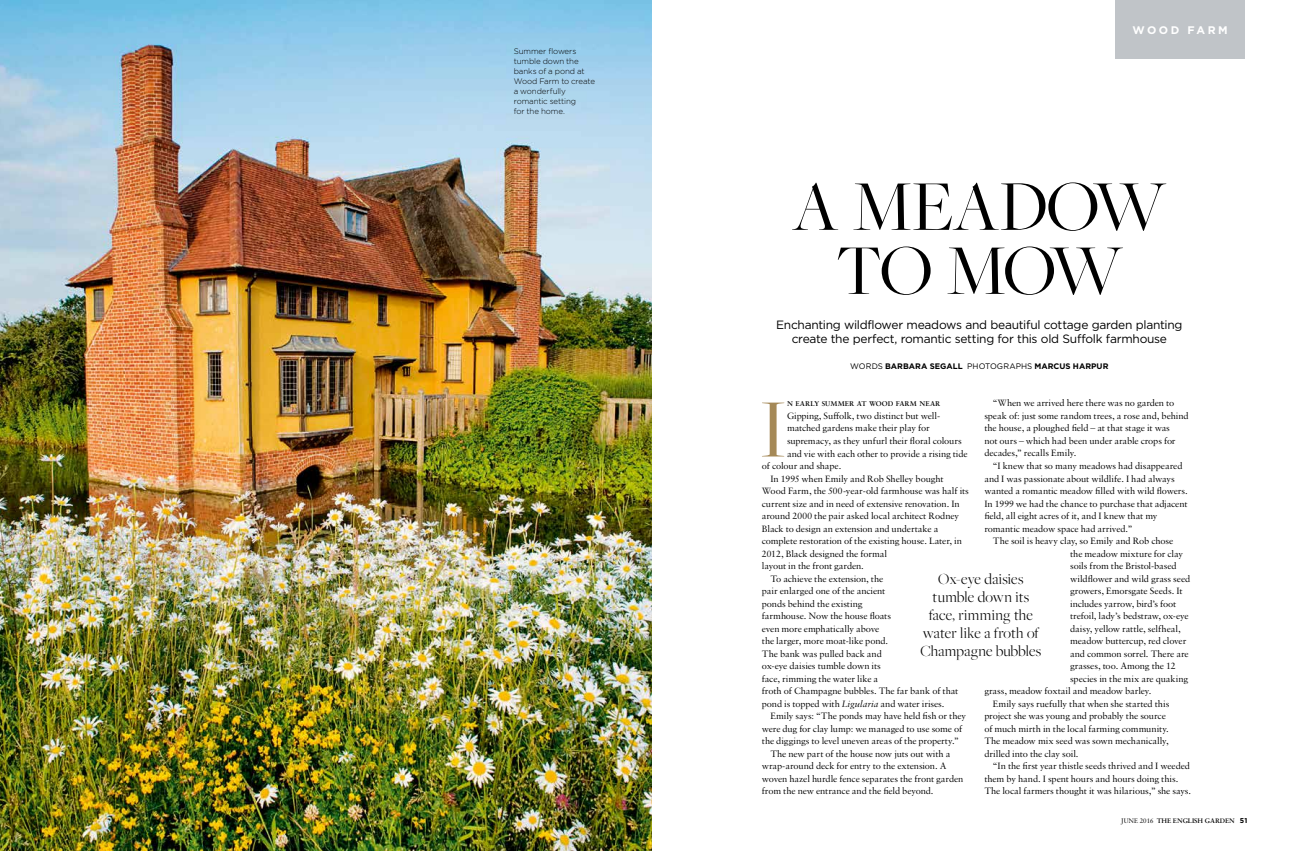
<style>
.page{position:relative;width:1304px;height:851px;background:#fff}
.page>*{position:absolute;margin:0;border:0;box-sizing:border-box;transform-origin:0 0}
.t1{font:86.2px "Freight Big Pro";color:#a58957}
.t2{font:74px/64px "Freight Big Pro";letter-spacing:-.025em;color:#000;text-align:center}
.t3{font:300 16px/18px "Freight Big Pro";letter-spacing:.01em;color:#000;text-align:center}
.t4{font:12px/14px "Gotham";letter-spacing:-.025em;color:#000;text-align:center}
.t5{font:700 11px "Gotham";letter-spacing:.225em;color:#fff}
.t6{font:9.8px/12.5px "Sabon MT Std";letter-spacing:-.01em;color:#000}
.t7{font:300 8px/10px "Gotham";letter-spacing:-.015em;color:#000}
.t8{font:700 8px "Gotham";letter-spacing:.005em;color:#000}
.t9{font:600 7.3px "Sabon MT Std";letter-spacing:.015em;color:#000}
.t10{font:600 7px "Sabon MT Std";color:#000}
.s1{font-weight:400}
.s2{font-style:italic}
.s3{font-family:"Gotham";font-weight:700}
</style>
<div class="page">
<img style="left:0;top:0;width:652px;height:850px">
<div style="left:1115px;top:0;width:130px;height:59px;background:#c0c4c8"></div>
<p class="t7" style="left:514px;top:46px;width:83px">Summer flowers tumble down the banks of a pond at<br>Wood Farm to create a wonderfully romantic setting<br>for the home.</p>
<p class="t5" style="left:1133px;top:23px;width:97px">WOOD FARM</p>
<h2 class="t2" style="left:792px;top:172px;width:376px">A MEADOW<br>TO MOW</h2>
<p class="t4" style="left:776px;top:317px;width:408px">Enchanting wildflower meadows and beautiful cottage garden planting create the perfect, romantic setting for this old Suffolk farmhouse</p>
<p class="t8" style="left:850px;top:361px;width:260px"><span class="s1">WORDS</span> BARBARA SEGALL <span class="s1">PHOTOGRAPHS</span> MARCUS HARPUR</p>
<p class="t6" style="left:984px;top:397px;width:206px;text-indent:9px">“When we arrived here there was no garden to speak of: just some random trees, a rose and, behind the house, a ploughed field – at that stage it was<br>not ours – which had been under arable crops for decades,” recalls Emily.</p>
<p class="t6" style="left:984px;top:459px;width:205px;text-indent:9px">“I knew that so many meadows had disappeared and I was passionate about wildlife. I had always wanted a romantic meadow filled with wild flowers.<br>In 1999 we had the chance to purchase that adjacent field, all eight acres of it, and I knew that my romantic meadow space had arrived.”</p>
<p class="t6" style="left:993px;top:534px;width:182px">The soil is heavy clay, so Emily and Rob chose</p>
<p class="t6" style="left:1070px;top:547px;width:115px">the meadow mixture for clay</p>
<p class="t6" style="left:1070px;top:559px;width:108px">soils from the Bristol-based</p>
<p class="t6" style="left:1070px;top:572px;width:122px">wildflower and wild grass seed</p>
<p class="t6" style="left:1070px;top:584px;width:114px">growers, Emorsgate Seeds. It</p>
<p class="t6" style="left:1070px;top:597px;width:108px">includes yarrow, bird’s foot</p>
<p class="t6" style="left:1070px;top:609px;width:120px">trefoil, lady’s bedstraw, ox-eye</p>
<p class="t6" style="left:1070px;top:622px;width:112px">daisy, yellow rattle, selfheal,</p>
<p class="t6" style="left:1070px;top:634px;width:118px">meadow buttercup, red clover</p>
<p class="t6" style="left:1070px;top:647px;width:120px">and common sorrel. There are</p>
<p class="t6" style="left:1070px;top:659px;width:107px">grasses, too. Among the 12</p>
<p class="t6" style="left:1070px;top:672px;width:119px">species in the mix are quaking</p>
<p class="t6" style="left:984px;top:684px;width:169px">grass, meadow foxtail and meadow barley.</p>
<p class="t6" style="left:993px;top:697px;width:178px">Emily says ruefully that when she started this</p>
<p class="t6" style="left:984px;top:709px;width:183px">project she was young and probably the source</p>
<p class="t6" style="left:984px;top:722px;width:186px">of much mirth in the local farming community.</p>
<p class="t6" style="left:984px;top:734px;width:186px">The meadow mix seed was sown mechanically,</p>
<p class="t6" style="left:984px;top:747px;width:96px">drilled into the clay soil.</p>
<p class="t6" style="left:993px;top:759px;width:199px">“In the first year thistle seeds thrived and I weeded</p>
<p class="t6" style="left:984px;top:772px;width:196px">them by hand. I spent hours and hours doing this.</p>
<p class="t6" style="left:984px;top:784px;width:208px">The local farmers thought it was hilarious,” she says.</p>
<h1 class="t1" style="left:759px;top:373px;width:29px">I</h1>
<p class="t9" style="left:787px;top:399px;width:155px">N EARLY SUMMER AT WOOD FARM NEAR</p>
<p class="t6" style="left:787px;top:409px;width:155px">Gipping, Suffolk, two distinct but well-</p>
<p class="t6" style="left:787px;top:422px;width:144px">matched gardens make their play for</p>
<p class="t6" style="left:787px;top:434px;width:176px">supremacy, as they unfurl their floral colours</p>
<p class="t6" style="left:787px;top:447px;width:182px">and vie with each other to provide a rising tide</p>
<p class="t6" style="left:762px;top:459px;width:81px">of colour and shape.</p>
<p class="t6" style="left:770px;top:472px;width:175px">In 1995 when Emily and Rob Shelley bought</p>
<p class="t6" style="left:762px;top:484px;width:208px">Wood Farm, the 500-year-old farmhouse was half its</p>
<p class="t6" style="left:762px;top:497px;width:199px">current size and in need of extensive renovation. In</p>
<p class="t6" style="left:762px;top:509px;width:199px">around 2000 the pair asked local architect Rodney</p>
<p class="t6" style="left:762px;top:522px;width:178px">Black to design an extension and undertake a</p>
<p class="t6" style="left:762px;top:534px;width:202px">complete restoration of the existing house. Later, in</p>
<p class="t6" style="left:762px;top:547px;width:127px">2012, Black designed the formal</p>
<p class="t6" style="left:762px;top:559px;width:104px">layout in the front garden.</p>
<p class="t6" style="left:770px;top:572px;width:114px">To achieve the extension, the</p>
<p class="t6" style="left:762px;top:584px;width:125px">pair enlarged one of the ancient</p>
<p class="t6" style="left:762px;top:597px;width:102px">ponds behind the existing</p>
<p class="t6" style="left:762px;top:609px;width:131px">farmhouse. Now the house floats</p>
<p class="t6" style="left:762px;top:622px;width:119px">even more emphatically above</p>
<p class="t6" style="left:762px;top:634px;width:128px">the larger, more moat-like pond.</p>
<p class="t6" style="left:762px;top:647px;width:122px">The bank was pulled back and</p>
<p class="t6" style="left:762px;top:659px;width:120px">ox-eye daisies tumble down its</p>
<p class="t6" style="left:762px;top:672px;width:118px">face, rimming the water like a</p>
<p class="t6" style="left:762px;top:684px;width:198px">froth of Champagne bubbles. The far bank of that</p>
<p class="t6" style="left:762px;top:697px;width:184px">pond is topped with <span class="s2">Ligularia</span> and water irises.</p>
<p class="t6" style="left:770px;top:709px;width:197px">Emily says: “The ponds may have held fish or they</p>
<p class="t6" style="left:762px;top:722px;width:202px">were dug for clay lump: we managed to use some of</p>
<p class="t6" style="left:762px;top:734px;width:199px">the diggings to level uneven areas of the property.”</p>
<p class="t6" style="left:770px;top:747px;width:182px">The new part of the house now juts out with a</p>
<p class="t6" style="left:762px;top:759px;width:186px">wrap-around deck for entry to the extension. A</p>
<p class="t6" style="left:762px;top:772px;width:203px">woven hazel hurdle fence separates the front garden</p>
<p class="t6" style="left:762px;top:784px;width:173px">from the new entrance and the field beyond.</p>
<h3 class="t3" style="left:920px;top:569px;width:122px">Ox-eye daisies tumble down its face, rimming the water like a froth of<br>Champagne bubbles</h3>
<p class="t10" style="left:1121px;top:815px;width:128px"><span class="s1">JUNE 2016</span> THE ENGLISH GARDEN <span class="s3">51</span></p>
</div>
